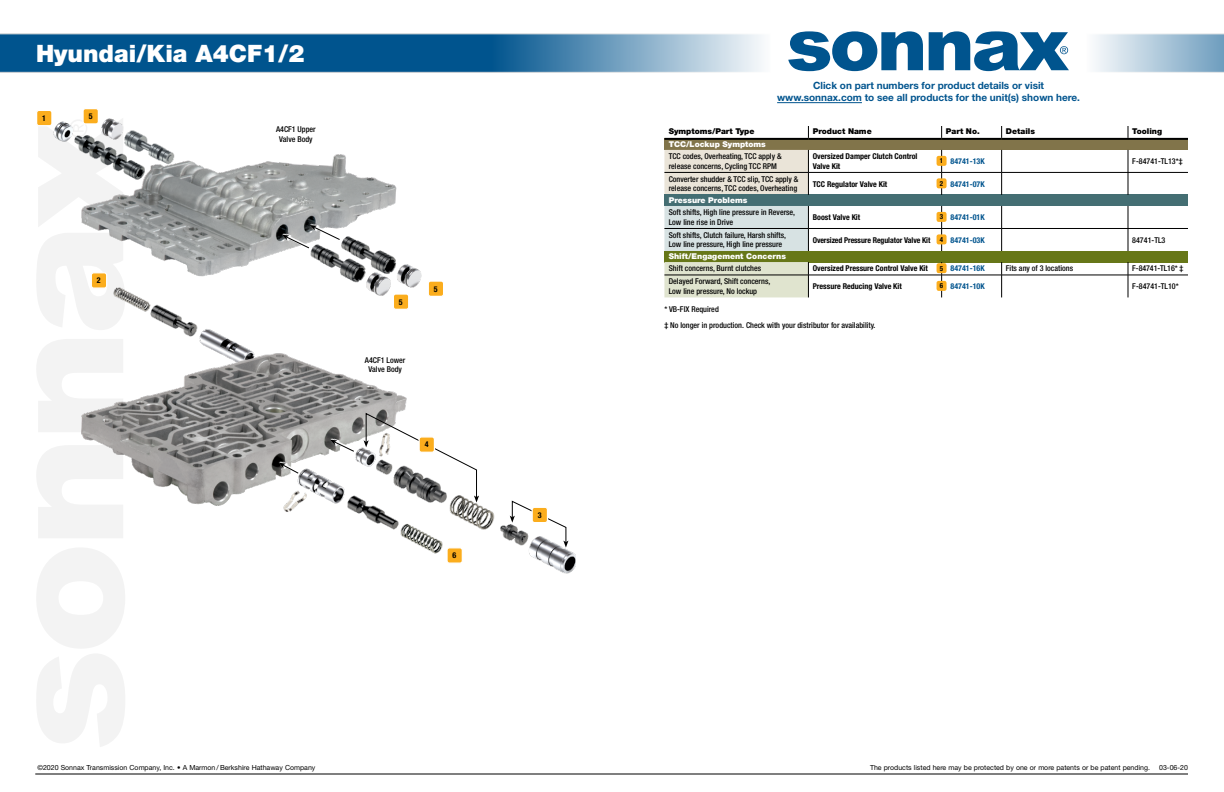
<style>
.page{position:relative;width:1224px;height:792px;background:#fff}
.page>*{position:absolute;margin:0;border:0;box-sizing:border-box;transform-origin:0 0}
.t1{font:900 24px "Helvetica Neue LT Std";color:#fff}
.t2{font:700 10px/12px "Helvetica Neue LT Std";color:#00548e;text-align:center}
.t3{font:500 condensed 8px/9.6px "Helvetica Neue LT Std";color:#000}
.t4{font:700 condensed 8px/9.6px "Helvetica Neue LT Std";color:#000}
.t5{font:900 8px "Helvetica Neue LT Std";color:#fff}
.t6{font:700 condensed 8px "Helvetica Neue LT Std";color:#00548e}
.t7{font:900 8px "Helvetica Neue LT Std";color:#000}
.t8{font:7px "Helvetica Neue LT Std";color:#000}
.t9{font:700 condensed 7px "Helvetica Neue LT Std";color:#000}
</style>
<div class="page">
<hr style="left:777px;top:102px;width:85px;height:1px;background:#00548e">
<svg style="left:788px;top:31px;width:135px;height:40px"></svg>
<svg style="left:929px;top:31px;width:140px;height:40px"></svg>
<svg style="left:0;top:33px;width:762px;height:40px;background:#3677a5"></svg>
<svg style="left:1095px;top:33px;width:129px;height:40px;background:#b4ccdd"></svg>
<hr style="left:35px;top:774px;width:1153px;height:1px;background:#000">
<img style="left:37px;top:118px;width:538px;height:629px">
<div style="left:447px;top:548px;width:15px;height:15px;background:#fbad1d;border-radius:2px"></div>
<div style="left:446px;top:547px;width:17px;height:17px;border:1px solid #fff;border-radius:2px"></div>
<div style="left:83px;top:109px;width:15px;height:15px;background:#fbad1d;border-radius:2px"></div>
<div style="left:82px;top:108px;width:17px;height:17px;border:1px solid #fff;border-radius:2px"></div>
<div style="left:37px;top:110px;width:15px;height:16px;background:#fbad1d;border-radius:2px"></div>
<div style="left:36px;top:110px;width:17px;height:16px;border:1px solid #fff;border-radius:2px"></div>
<div style="left:91px;top:273px;width:16px;height:15px;background:#fbad1d;border-radius:2px"></div>
<div style="left:91px;top:272px;width:16px;height:17px;border:1px solid #fff;border-radius:2px"></div>
<svg style="left:276px;top:459px;width:25px;height:18px"></svg>
<svg style="left:327px;top:436px;width:29px;height:19px"></svg>
<svg style="left:364px;top:412px;width:115px;height:91px"></svg>
<div style="left:419px;top:437px;width:15px;height:15px;background:#fbad1d;border-radius:2px"></div>
<div style="left:419px;top:436px;width:16px;height:17px;border:1px solid #fff;border-radius:2px"></div>
<svg style="left:510px;top:500px;width:58px;height:48px"></svg>
<div style="left:532px;top:507px;width:15px;height:16px;background:#fbad1d;border-radius:2px"></div>
<div style="left:532px;top:507px;width:16px;height:16px;border:1px solid #fff;border-radius:2px"></div>
<div style="left:393px;top:294px;width:16px;height:15px;background:#fbad1d;border-radius:2px"></div>
<div style="left:393px;top:293px;width:16px;height:17px;border:1px solid #fff;border-radius:2px"></div>
<div style="left:428px;top:281px;width:16px;height:15px;background:#fbad1d;border-radius:2px"></div>
<div style="left:428px;top:280px;width:16px;height:17px;border:1px solid #fff;border-radius:2px"></div>
<svg style="left:279px;top:221px;width:63px;height:31px"></svg>
<div style="left:664px;top:139px;width:524px;height:11px;background:#81744a"></div>
<div style="left:664px;top:195px;width:524px;height:11px;background:#446e73"></div>
<div style="left:664px;top:251px;width:524px;height:11px;background:#677718"></div>
<hr style="left:664px;top:138px;width:144px;height:2px;background:#000">
<svg style="left:808px;top:126px;width:1px;height:12px"></svg>
<hr style="left:808px;top:138px;width:134px;height:2px;background:#000">
<svg style="left:941px;top:126px;width:1px;height:12px"></svg>
<hr style="left:942px;top:138px;width:60px;height:2px;background:#000">
<svg style="left:1001px;top:126px;width:1px;height:12px"></svg>
<hr style="left:1002px;top:138px;width:126px;height:2px;background:#000">
<svg style="left:1128px;top:126px;width:1px;height:12px"></svg>
<hr style="left:1128px;top:138px;width:60px;height:2px;background:#000">
<hr style="left:808px;top:172px;width:134px;height:1px;background:#000">
<svg style="left:664px;top:150px;width:145px;height:45px;background:#dfdacf"></svg>
<hr style="left:942px;top:172px;width:60px;height:1px;background:#000">
<svg style="left:941px;top:150px;width:1px;height:45px"></svg>
<hr style="left:1002px;top:172px;width:126px;height:1px;background:#000">
<svg style="left:1001px;top:150px;width:1px;height:45px"></svg>
<hr style="left:1128px;top:172px;width:60px;height:1px;background:#000">
<svg style="left:1128px;top:150px;width:1px;height:45px"></svg>
<hr style="left:808px;top:228px;width:134px;height:1px;background:#000">
<div style="left:664px;top:206px;width:145px;height:45px;background:#d7e2e3"></div>
<hr style="left:942px;top:228px;width:60px;height:1px;background:#000">
<svg style="left:941px;top:206px;width:1px;height:45px"></svg>
<hr style="left:1002px;top:228px;width:126px;height:1px;background:#000">
<svg style="left:1001px;top:206px;width:1px;height:45px"></svg>
<hr style="left:1128px;top:228px;width:60px;height:1px;background:#000">
<svg style="left:1128px;top:206px;width:1px;height:45px"></svg>
<hr style="left:808px;top:275px;width:134px;height:1px;background:#000">
<svg style="left:664px;top:262px;width:145px;height:35px;background:#d8dbc7"></svg>
<hr style="left:942px;top:275px;width:60px;height:1px;background:#000">
<svg style="left:941px;top:262px;width:1px;height:35px"></svg>
<hr style="left:1002px;top:275px;width:126px;height:1px;background:#000">
<svg style="left:1001px;top:262px;width:1px;height:35px"></svg>
<hr style="left:1128px;top:275px;width:60px;height:1px;background:#000">
<svg style="left:1128px;top:262px;width:1px;height:35px"></svg>
<div style="left:937px;top:156px;width:10px;height:10px;background:#fbad1d;border-radius:2px"></div>
<div style="left:937px;top:178px;width:10px;height:10px;background:#fbad1d;border-radius:2px"></div>
<div style="left:937px;top:212px;width:10px;height:10px;background:#fbad1d;border-radius:2px"></div>
<div style="left:937px;top:234px;width:10px;height:10px;background:#fbad1d;border-radius:2px"></div>
<div style="left:937px;top:263px;width:10px;height:10px;background:#fbad1d;border-radius:2px"></div>
<div style="left:937px;top:281px;width:10px;height:10px;background:#fbad1d;border-radius:2px"></div>
<h1 class="t1" style="left:36px;top:39px;width:270px">Hyundai/Kia A4CF1/2</h1>
<p class="t4" style="left:42px;top:113px;width:5px">1</p>
<p class="t4" style="left:89px;top:111px;width:5px">5</p>
<p class="t3" style="left:276px;top:125px;width:41px;text-align:center">A4CF1 Upper<br>Valve Body</p>
<p class="t4" style="left:97px;top:276px;width:5px">2</p>
<p class="t4" style="left:399px;top:297px;width:5px">5</p>
<p class="t3" style="left:365px;top:355px;width:42px;text-align:center">A4CF1 Lower<br>Valve Body</p>
<p class="t4" style="left:434px;top:284px;width:5px">5</p>
<p class="t4" style="left:425px;top:440px;width:5px">4</p>
<p class="t4" style="left:453px;top:551px;width:5px">6</p>
<p class="t4" style="left:538px;top:510px;width:5px">3</p>
<p class="t2" style="left:777px;top:79px;width:304px">Click on part numbers for product details or visit www.sonnax.com to see all products for the unit(s) shown here.</p>
<p class="t7" style="left:669px;top:127px;width:87px">Symptoms/Part Type</p>
<p class="t7" style="left:813px;top:127px;width:60px">Product Name</p>
<p class="t7" style="left:946px;top:127px;width:35px">Part No.</p>
<p class="t7" style="left:1006px;top:127px;width:31px">Details</p>
<p class="t7" style="left:1132px;top:127px;width:31px">Tooling</p>
<p class="t5" style="left:669px;top:140px;width:99px">TCC/Lockup Symptoms</p>
<p class="t3" style="left:669px;top:151px;width:114px">TCC codes, Overheating, TCC apply &amp; release concerns, Cycling TCC RPM</p>
<p class="t4" style="left:813px;top:151px;width:106px">Oversized Damper Clutch Control<br>Valve Kit</p>
<p class="t6" style="left:951px;top:156px;width:36px">84741-13K</p>
<p class="t3" style="left:1132px;top:156px;width:52px">F-84741-TL13*‡</p>
<p class="t3" style="left:669px;top:174px;width:131px">Converter shudder &amp; TCC slip, TCC apply &amp; release concerns, TCC codes, Overheating</p>
<p class="t4" style="left:813px;top:179px;width:76px">TCC Regulator Valve Kit</p>
<p class="t6" style="left:951px;top:179px;width:36px">84741-07K</p>
<p class="t5" style="left:669px;top:196px;width:80px">Pressure Problems</p>
<p class="t3" style="left:669px;top:208px;width:128px">Soft shifts, High line pressure in Reverse,<br>Low line rise in Drive</p>
<p class="t4" style="left:813px;top:212px;width:49px">Boost Valve Kit</p>
<p class="t6" style="left:951px;top:212px;width:36px">84741-01K</p>
<p class="t3" style="left:669px;top:230px;width:119px">Soft shifts, Clutch failure, Harsh shifts,<br>Low line pressure, High line pressure</p>
<p class="t4" style="left:813px;top:235px;width:119px">Oversized Pressure Regulator Valve Kit</p>
<p class="t6" style="left:951px;top:235px;width:36px">84741-03K</p>
<p class="t3" style="left:1132px;top:235px;width:35px">84741-TL3</p>
<p class="t5" style="left:669px;top:252px;width:119px">Shift/Engagement Concerns</p>
<p class="t3" style="left:669px;top:264px;width:94px">Shift concerns, Burnt clutches</p>
<p class="t4" style="left:813px;top:264px;width:117px">Oversized Pressure Control Valve Kit</p>
<p class="t6" style="left:951px;top:264px;width:36px">84741-16K</p>
<p class="t3" style="left:1006px;top:264px;width:69px">Fits any of 3 locations</p>
<p class="t3" style="left:1132px;top:264px;width:53px">F-84741-TL16* ‡</p>
<p class="t3" style="left:669px;top:277px;width:103px">Delayed Forward, Shift concerns,<br>Low line pressure, No lockup</p>
<p class="t4" style="left:813px;top:281px;width:91px">Pressure Reducing Valve Kit</p>
<p class="t6" style="left:951px;top:281px;width:36px">84741-10K</p>
<p class="t3" style="left:1132px;top:281px;width:48px">F-84741-TL10*</p>
<p class="t9" style="left:940px;top:157px;width:5px">1</p>
<p class="t9" style="left:940px;top:179px;width:5px">2</p>
<p class="t9" style="left:940px;top:213px;width:5px">3</p>
<p class="t9" style="left:940px;top:235px;width:5px">4</p>
<p class="t9" style="left:940px;top:264px;width:5px">5</p>
<p class="t9" style="left:940px;top:282px;width:5px">6</p>
<p class="t3" style="left:664px;top:301px;width:213px;line-height:15.6px">* VB-FIX Required<br>‡ No longer in production. Check with your distributor for availability.</p>
<p class="t8" style="left:37px;top:763px;width:279px">©2020 Sonnax Transmission Company, Inc. • A Marmon / Berkshire Hathaway Company</p>
<p class="t8" style="left:870px;top:763px;width:282px">The products listed here may be protected by one or more patents or be patent pending.</p>
<p class="t8" style="left:1159px;top:763px;width:30px">03-06-20</p>
</div>
